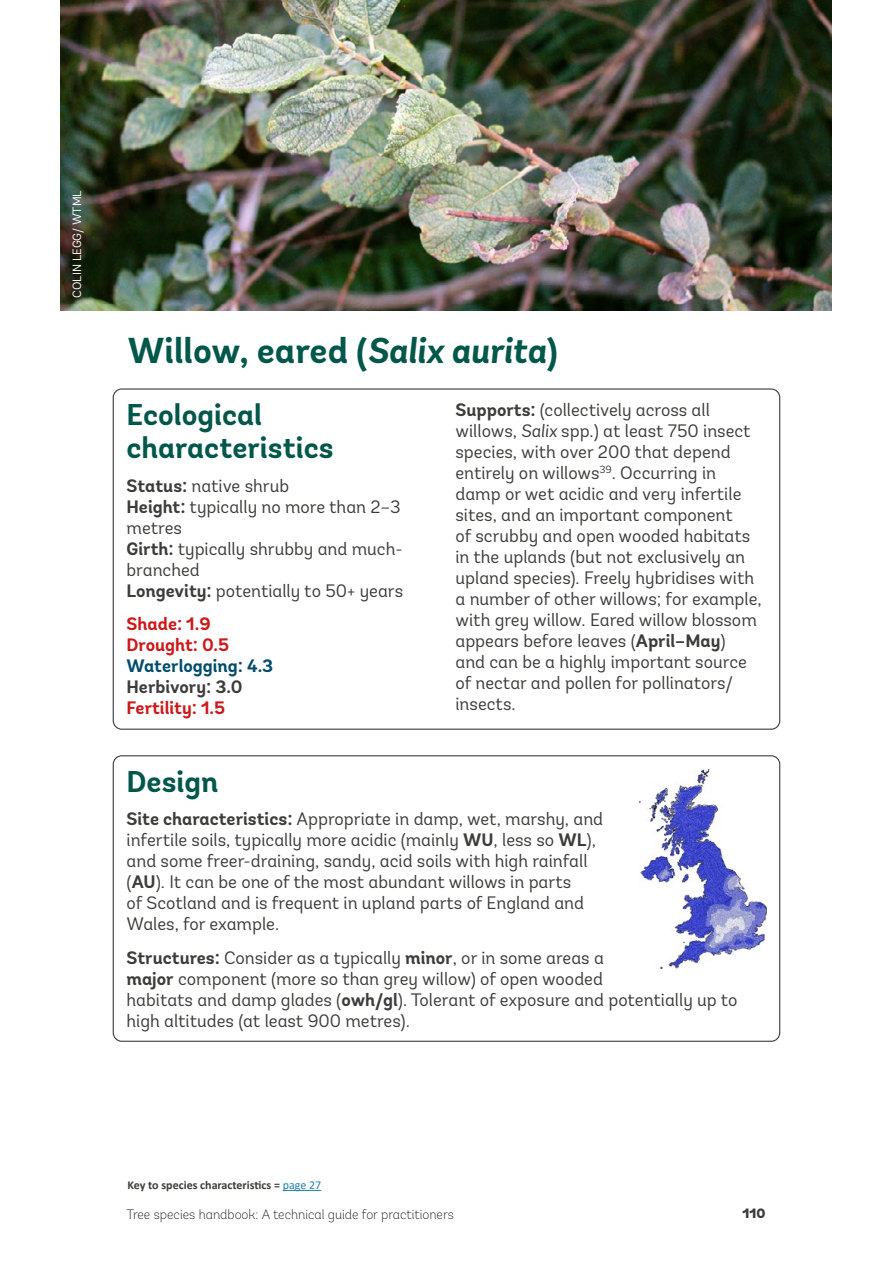
<style>
.page{position:relative;width:893px;height:1263px;background:#fff}
.page>*{position:absolute;margin:0;border:0;box-sizing:border-box;transform-origin:0 0}
.h3_sub-heading{font:700 36px "Andes";color:#00574a}
.h4_sub-heading{font:700 30px/33px "Andes";color:#00574a}
.p_body{font:18px/21px "Andes";color:#3c3c3b}
.p_body-2{font:700 18px/21px "Andes";color:#cd1719}
.t1{font:200 13.5px "Andes";color:#000}
.t2{font:900 13.5px "Andes";color:#3c3c3b}
.p_body-3{font:700 12px "Calibri";color:#3c3c3b}
.t3{font:12px "Andes";color:#fff}
.s1{font-style:italic}
.s2{font-weight:700}
.s3{color:#004c6a}
.s4{color:#3c3c3b}
.s5{font-weight:400;color:#2480b2}
</style>
<div class="page">
<img style="left:61px;top:0;width:770px;height:310px">
<img style="left:640px;top:769px;width:126px;height:199px">
<hr style="left:283px;top:1190px;width:38px;height:1px;background:#2480b2">
<p class="t3" style="left:70px;top:298px;width:109px;rotate:-90deg">COLIN LEGG/ WTML</p>
<h3 class="h3_sub-heading" style="left:128px;top:328px;width:431px">Willow, eared (<span class="s1">Salix aurita</span>)</h3>
<h4 class="h4_sub-heading" style="left:127px;top:399px;width:208px">Ecological characteristics</h4>
<p class="p_body" style="left:127px;top:475px;width:278px"><span class="s2">Status:</span> native shrub<br><span class="s2">Height:</span> typically no more than 2–3 metres<br><span class="s2">Girth:</span> typically shrubby and much&shy;branched<br><span class="s2">Longevity:</span> potentially to 50+ years</p>
<p class="p_body-2" style="left:127px;top:614px;width:148px">Shade: 1.9<br>Drought: 0.5<br><span class="s3">Waterlogging: 4.3<br></span><span class="s4">Herbivory: 3.0<br></span>Fertility: 1.5</p>
<p class="p_body" style="left:455px;top:399px;width:308px"><span class="s2">Supports:</span> (collectively across all willows, <span class="s1">Salix</span> spp.) at least 750 insect species, with over 200 that depend entirely on willows<sup>39</sup>. Occurring in damp or wet acidic and very infertile sites, and an important component<br>of scrubby and open wooded habitats in the uplands (but not exclusively an upland species). Freely hybridises with a number of other willows; for example, with grey willow. Eared willow blossom appears before leaves (<span class="s2">April–May</span>)<br>and can be a highly important source of nectar and pollen for pollinators/ insects.</p>
<h4 class="h4_sub-heading" style="left:127px;top:766px;width:93px">Design</h4>
<p class="p_body" style="left:127px;top:809px;width:478px"><span class="s2">Site characteristics:</span> Appropriate in damp, wet, marshy, and infertile soils, typically more acidic (mainly <span class="s2">WU</span>, less so <span class="s2">WL</span>), and some freer-draining, sandy, acid soils with high rainfall (<span class="s2">AU</span>). It can be one of the most abundant willows in parts<br>of Scotland and is frequent in upland parts of England and Wales, for example.</p>
<p class="p_body" style="left:127px;top:947px;width:613px"><span class="s2">Structures:</span> Consider as a typically <span class="s2">minor</span>, or in some areas a<br><span class="s2">major</span> component (more so than grey willow) of open wooded<br>habitats and damp glades (<span class="s2">owh/gl</span>). Tolerant of exposure and potentially up to high altitudes (at least 900 metres).</p>
<p class="p_body-3" style="left:128px;top:1176px;width:195px">Key to species characteristics = <span class="s5">page 27</span></p>
<p class="t1" style="left:126px;top:1206px;width:329px">Tree species handbook: A technical guide for practitioners</p>
<p class="t2" style="left:742px;top:1204px;width:25px">110</p>
</div>
